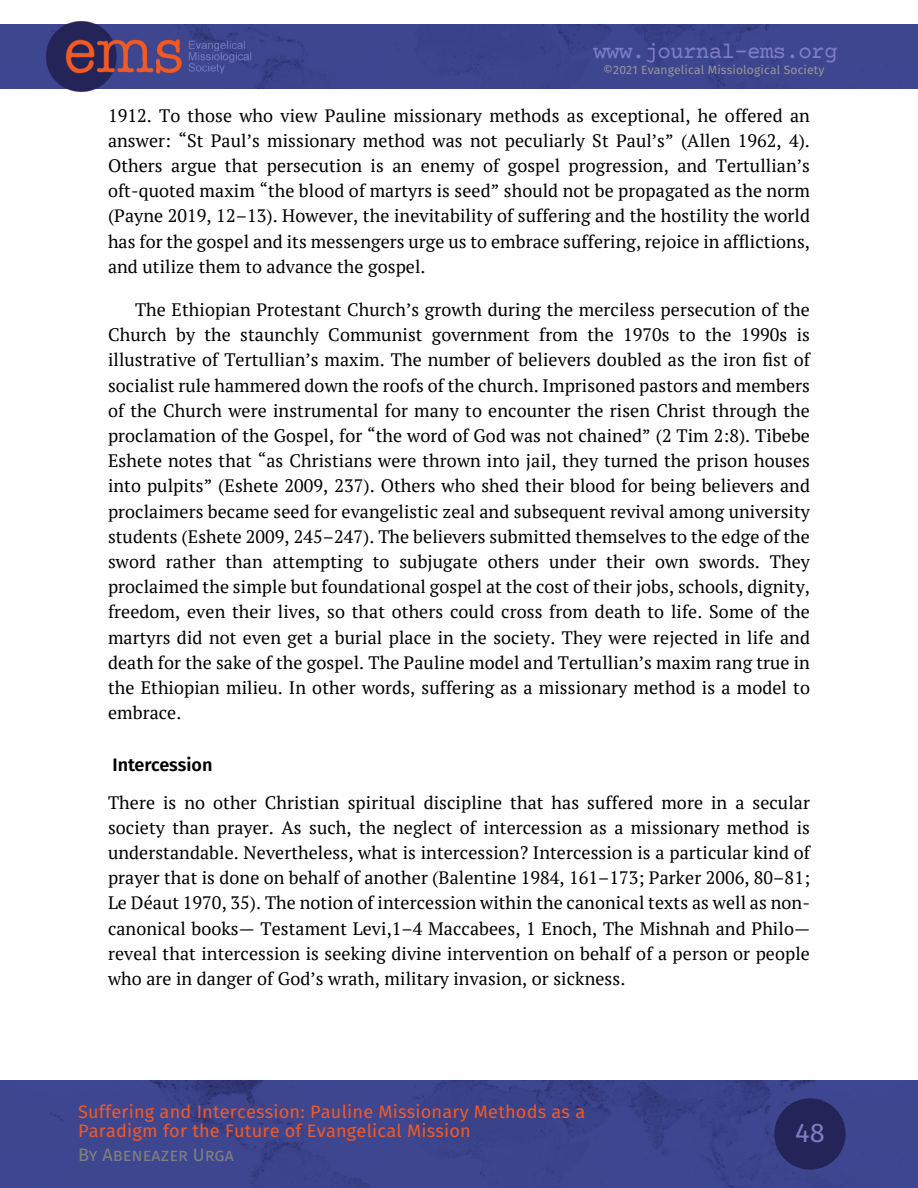
<style>
.page{position:relative;width:918px;height:1188px;background:#fff}
.page>*{position:absolute;margin:0;border:0;box-sizing:border-box;transform-origin:0 0}
.t1{font:27px "Fira Sans";color:#7d7dc5}
.t2{font:22.5px "Courier Prime";letter-spacing:-.03em;color:#7d7dc5}
.t3{font:18px/25.2px "PT Serif";letter-spacing:.005em;color:#000;text-align:justify}
.t4{font:18px/19.5px "Fira Sans";letter-spacing:.01em;color:#f15a25}
.t5{font:18px "Fira Sans";color:#808080}
.t6{font:600 18px "Fira Sans";color:#000}
.t7{font:12px "Fira Sans";letter-spacing:.01em;color:#979797}
</style>
<div class="page">
<div style="left:0;top:24px;width:918px;height:65px;background:#3d468f"></div>
<img style="left:0;top:1080px;width:918px;height:108px">
<div style="left:774px;top:1098px;width:72px;height:72px;background:#242459;border-radius:50%"></div>
<img style="left:45px;top:21px;width:208px;height:71px">
<p class="t2" style="left:593px;top:42px;width:246px">www.journal-ems.org</p>
<p class="t7" style="left:603px;top:62px;width:223px">©2021 Evangelical Missiological Society</p>
<p class="t3" style="left:108px;top:102px;width:704px">1912. To those who view Pauline missionary methods as exceptional, he offered an answer: “St Paul’s missionary method was not peculiarly St Paul’s” (Allen 1962, 4).<br>Others argue that persecution is an enemy of gospel progression, and Tertullian’s oft-quoted maxim “the blood of martyrs is seed” should not be propagated as the norm (Payne 2019, 12–13). However, the inevitability of suffering and the hostility the world has for the gospel and its messengers urge us to embrace suffering, rejoice in afflictions, and utilize them to advance the gospel.</p>
<p class="t3" style="left:108px;top:297px;width:704px;text-indent:27px">The Ethiopian Protestant Church’s growth during the merciless persecution of the Church by the staunchly Communist government from the 1970s to the 1990s is illustrative of Tertullian’s maxim. The number of believers doubled as the iron fist of socialist rule hammered down the roofs of the church. Imprisoned pastors and members of the Church were instrumental for many to encounter the risen Christ through the proclamation of the Gospel, for “the word of God was not chained” (2 Tim 2:8). Tibebe Eshete notes that “as Christians were thrown into jail, they turned the prison houses into pulpits” (Eshete 2009, 237). Others who shed their blood for being believers and proclaimers became seed for evangelistic zeal and subsequent revival among university students (Eshete 2009, 245–247). The believers submitted themselves to the edge of the sword rather than attempting to subjugate others under their own swords. They proclaimed the simple but foundational gospel at the cost of their jobs, schools, dignity, freedom, even their lives, so that others could cross from death to life. Some of the martyrs did not even get a burial place in the society. They were rejected in life and death for the sake of the gospel. The Pauline model and Tertullian’s maxim rang true in the Ethiopian milieu. In other words, suffering as a missionary method is a model to embrace.</p>
<p class="t6" style="left:112px;top:755px;width:102px">Intercession</p>
<p class="t3" style="left:108px;top:789px;width:704px">There is no other Christian spiritual discipline that has suffered more in a secular society than prayer. As such, the neglect of intercession as a missionary method is understandable. Nevertheless, what is intercession? Intercession is a particular kind of prayer that is done on behalf of another (Balentine 1984, 161–173; Parker 2006, 80–81; Le Déaut 1970, 35). The notion of intercession within the canonical texts as well as non&shy;canonical books— Testament Levi,1–4 Maccabees, 1 Enoch, The Mishnah and Philo— reveal that intercession is seeking divine intervention on behalf of a person or people who are in danger of God’s wrath, military invasion, or sickness.</p>
<p class="t4" style="left:78px;top:1102px;width:509px">Suffering and Intercession: Pauline Missionary Methods as a<br>Paradigm for the Future of Evangelical Mission</p>
<p class="t5" style="left:78px;top:1144px;width:157px">By Abeneazer Urga</p>
<h1 class="t1" style="left:795px;top:1117px;width:31px">48</h1>
</div>
